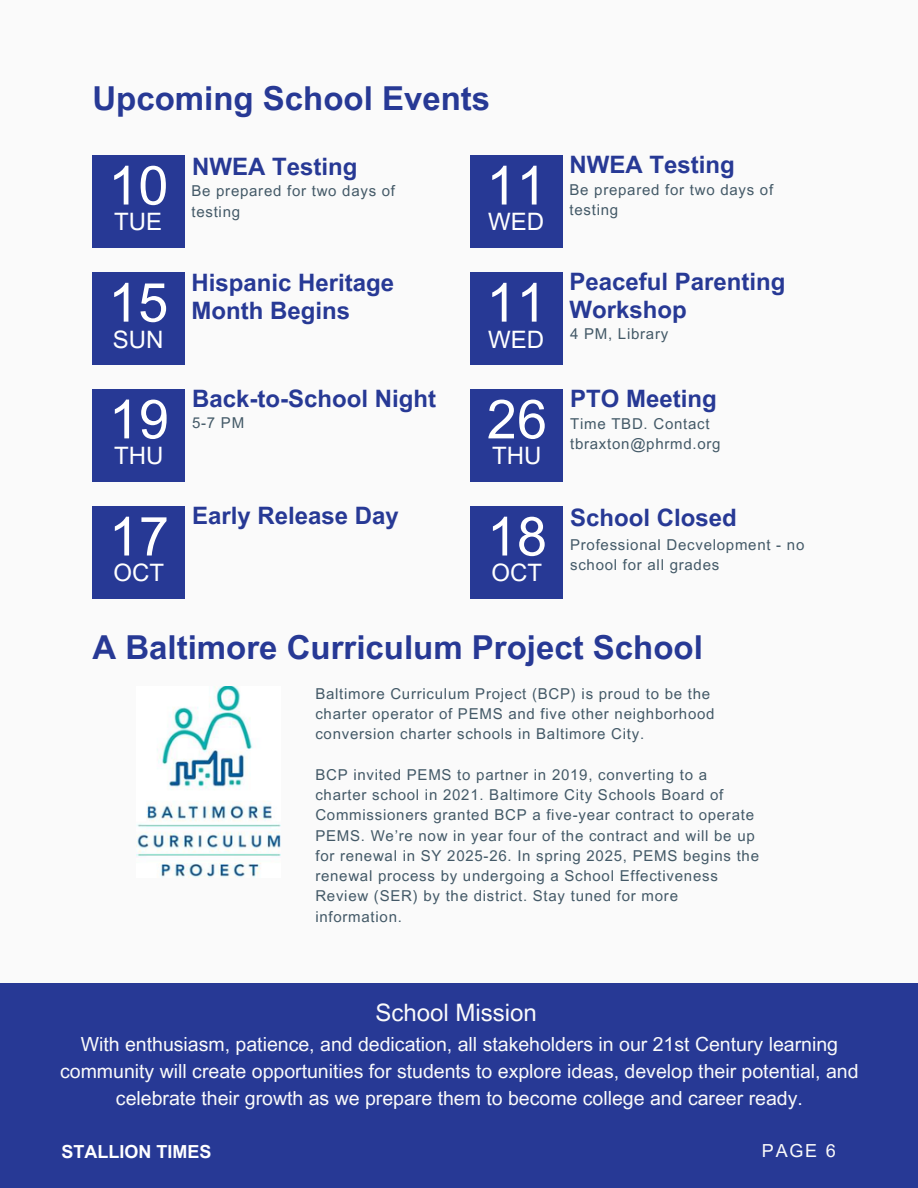
<style>
.page{position:relative;width:918px;height:1188px;background:#fafafa}
.page>*{position:absolute;margin:0;border:0;box-sizing:border-box;transform-origin:0 0}
.t1{font:54px "Arial MT Pro";color:#fff}
.t2{font:700 33px "Arial MT Pro";color:#273995}
.t3{font:700 24px/28.2px "Arial MT Pro";color:#273995}
.t4{font:24px/20.2px "Arial MT Pro";color:#fff;text-align:center}
.t5{font:24px "Arial MT Pro";color:#fafafa}
.t6{font:19.5px/27px "Arial MT Pro";color:#fafafa;text-align:center}
.t7{font:18.6px "Forum";letter-spacing:.1em;color:#fafafa}
.t8{font:700 18px "Arial MT Pro";color:#fff}
.t9{font:18px "Arial MT Pro";color:#fafafa}
.t10{font:15px/20.2px "Arial MT Pro";letter-spacing:.05em;color:#435967}
</style>
<div class="page">
<div style="left:0;top:1101px;width:918px;height:87px;background:#273995"></div>
<div style="left:92px;top:155px;width:93px;height:93px;background:#273995"></div>
<div style="left:92px;top:272px;width:93px;height:93px;background:#273995"></div>
<div style="left:470px;top:155px;width:93px;height:93px;background:#273995"></div>
<div style="left:470px;top:272px;width:93px;height:93px;background:#273995"></div>
<div style="left:0;top:983px;width:918px;height:124px;background:#273995"></div>
<div style="left:92px;top:389px;width:93px;height:93px;background:#273995"></div>
<div style="left:92px;top:506px;width:93px;height:93px;background:#273995"></div>
<div style="left:471px;top:389px;width:92px;height:93px;background:#273995"></div>
<div style="left:471px;top:506px;width:92px;height:93px;background:#273995"></div>
<img style="left:137px;top:687px;width:144px;height:191px">
<p class="t2" style="left:92px;top:86px;width:399px">Upcoming School Events</p>
<h3 class="t1" style="left:108px;top:165px;width:62px">10</h3>
<h3 class="t4" style="left:114px;top:215px;width:49px">TUE</h3>
<p class="t1" style="left:108px;top:282px;width:62px">15</p>
<p class="t4" style="left:113px;top:332px;width:52px">SUN</p>
<h2 class="t1" style="left:109px;top:399px;width:62px">19</h2>
<h3 class="t1" style="left:137px;top:404px;width:32px">2</h3>
<h3 class="t4" style="left:112px;top:453px;width:51px">THU</h3>
<p class="t4" style="left:114px;top:407px;width:51px">12<br>THU</p>
<h2 class="t4" style="left:114px;top:449px;width:51px">THU</h2>
<p class="t1" style="left:109px;top:516px;width:62px">17</p>
<p class="t4" style="left:114px;top:566px;width:52px">OCT</p>
<h2 class="t3" style="left:192px;top:156px;width:167px">NWEA Testing</h2>
<h3 class="t10" style="left:191px;top:183px;width:205px">Be prepared for two days of testing</h3>
<h4 class="t3" style="left:191px;top:272px;width:204px">Hispanic Heritage<br>Month Begins</h4>
<h2 class="t3" style="left:192px;top:387px;width:245px">Back-to-School Night</h2>
<h3 class="t10" style="left:192px;top:414px;width:54px">5-7 PM</h3>
<h3 class="t3" style="left:192px;top:504px;width:208px">Early Release Day</h3>
<h2 class="t1" style="left:486px;top:165px;width:62px">11</h2>
<h2 class="t4" style="left:488px;top:215px;width:57px">WED</h2>
<h3 class="t1" style="left:486px;top:282px;width:62px">11</h3>
<h3 class="t4" style="left:488px;top:332px;width:57px">WED</h3>
<h2 class="t1" style="left:486px;top:392px;width:62px">17</h2>
<h2 class="t4" style="left:491px;top:442px;width:52px">OCT</h2>
<p class="t1" style="left:487px;top:399px;width:62px">26</p>
<p class="t4" style="left:492px;top:449px;width:51px">THU</p>
<h6 class="t1" style="left:487px;top:516px;width:62px">18</h6>
<h6 class="t4" style="left:492px;top:566px;width:52px">OCT</h6>
<h2 class="t3" style="left:570px;top:153px;width:167px">NWEA Testing</h2>
<p class="t10" style="left:570px;top:181px;width:205px">Be prepared for two days of testing</p>
<h2 class="t3" style="left:570px;top:270px;width:218px">Peaceful Parenting</h2>
<h2 class="t3" style="left:570px;top:299px;width:119px">Workshop</h2>
<h5 class="t10" style="left:570px;top:326px;width:100px">4 PM, Library</h5>
<h1 class="t3" style="left:570px;top:387px;width:148px">PTO Meeting</h1>
<p class="t10" style="left:570px;top:415px;width:152px">Time TBD. Contact tbraxton@phrmd.org</p>
<p class="t3" style="left:570px;top:506px;width:168px">School Closed</p>
<p class="t10" style="left:570px;top:537px;width:236px">Professional Decvelopment - no</p>
<p class="t10" style="left:570px;top:557px;width:151px">school for all grades</p>
<h3 class="t2" style="left:92px;top:635px;width:612px">A Baltimore Curriculum Project School</h3>
<h2 class="t10" style="left:315px;top:685px;width:401px">Baltimore Curriculum Project (BCP) is proud to be the charter operator of PEMS and five other neighborhood conversion charter schools in Baltimore City.</h2>
<h2 class="t10" style="left:315px;top:766px;width:445px">BCP invited PEMS to partner in 2019, converting to a charter school in 2021. Baltimore City Schools Board of Commissioners granted BCP a five-year contract to operate PEMS. We’re now in year four of the contract and will be up for renewal in SY 2025-26. In spring 2025, PEMS begins the renewal process by undergoing a School Effectiveness Review (SER) by the district. Stay tuned for more information.</h2>
<h5 class="t5" style="left:375px;top:1004px;width:163px">School Mission</h5>
<h5 class="t6" style="left:60px;top:1033px;width:800px">With enthusiasm, patience, and dedication, all stakeholders in our 21st Century learning community will create opportunities for students to explore ideas, develop their potential, and celebrate their growth as we prepare them to become college and career ready.</h5>
<h2 class="t7" style="left:753px;top:1132px;width:74px">PAGE 01</h2>
<p class="t8" style="left:62px;top:1145px;width:152px">STALLION TIMES</p>
<h2 class="t9" style="left:762px;top:1144px;width:76px">PAGE 6</h2>
</div>
